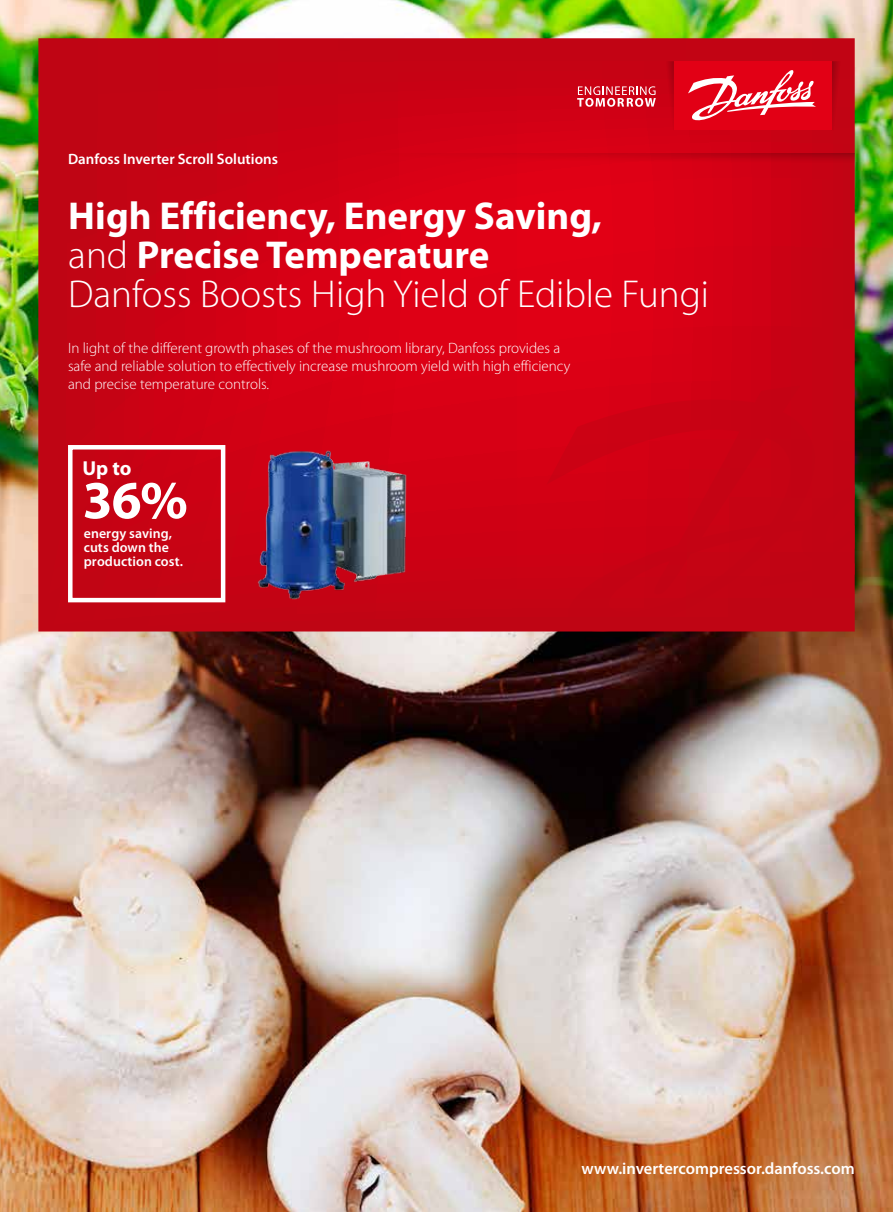
<style>
.page{position:relative;width:893px;height:1212px;background:#fff}
.page>*{position:absolute;margin:0;border:0;box-sizing:border-box;transform-origin:0 0}
.t1{font:700 54px "Myriad Pro";color:#fff}
.t2{font:700 39px/39px "Myriad Pro";color:#fff}
.t3{font:700 20.25px "Myriad Pro";color:#fff}
.t4{font:600 16.5px "Myriad Pro";color:#fff}
.t5{font:300 15px/18px "Myriad Pro";color:#fff}
.t6{font:600 15px "Myriad Pro";color:#fff}
.t7{font:600 13.8px/13.8px "Myriad Pro";letter-spacing:.005em;color:#fff}
.s1{font-weight:300}
</style>
<div class="page">
<img style="left:0;top:0;width:893px;height:1212px">
<svg style="left:38px;top:38px;width:817px;height:593px;background:#cd0214"></svg>
<svg style="left:546px;top:370px;width:308px;height:261px;background:#c80214"></svg>
<svg style="left:832px;top:61px;width:12px;height:69px"></svg>
<svg style="left:358px;top:153px;width:497px;height:13px;background:#cd0013"></svg>
<div style="left:674px;top:61px;width:158px;height:69px;background:#e20015"></div>
<svg style="left:577px;top:61px;width:97px;height:69px;background:#ce1627"></svg>
<svg style="left:688px;top:70px;width:128px;height:51px"></svg>
<div style="left:68px;top:445px;width:157px;height:157px;border:4px solid #fff"></div>
<img style="left:241px;top:437px;width:182px;height:176px">
<p class="t6" style="left:68px;top:150px;width:211px">Danfoss Inverter Scroll Solutions</p>
<h2 class="t2" style="left:68px;top:195px;width:642px">High Efficiency, Energy Saving,<br><span class="s1">and</span> Precise Temperature<br><span class="s1">Danfoss Boosts High Yield of Edible Fungi</span></h2>
<p class="t5" style="left:68px;top:339px;width:504px">In light of the different growth phases of the mushroom library, Danfoss provides a safe and reliable solution to effectively increase mushroom yield with high efficiency and precise temperature controls.</p>
<h3 class="t3" style="left:83px;top:455px;width:50px">Up to</h3>
<h1 class="t1" style="left:83px;top:465px;width:107px">36%</h1>
<p class="t7" style="left:84px;top:526px;width:101px">energy saving, cuts down the production cost.</p>
<p class="t4" style="left:581px;top:1158px;width:275px">www.invertercompressor.danfoss.com</p>
</div>
